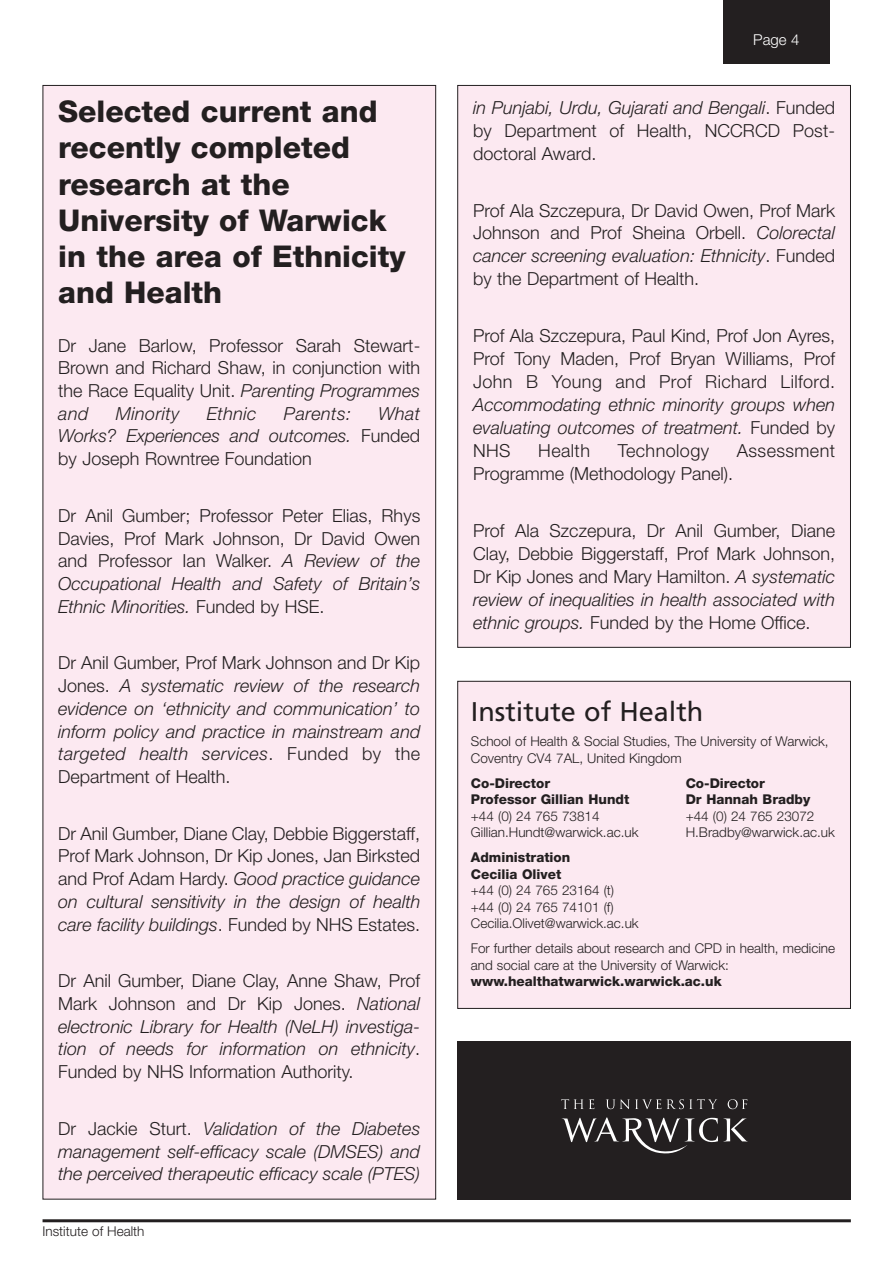
<style>
.page{position:relative;width:893px;height:1262px;background:#fff}
.page>*{position:absolute;margin:0;border:0;box-sizing:border-box;transform-origin:0 0}
.t1{font:800 30px/36.2px "Helvetica Neue";color:#231f20}
.t2{font:27px "Frutiger";color:#231f20}
.t3{font:300 18px/22.6px "Helvetica Neue";color:#231f20;text-align:justify}
.t4{font:italic 300 18px/22.6px "Helvetica Neue";color:#231f20;text-align:justify}
.t5{font:300 18px "Helvetica Neue";letter-spacing:.02em;color:#231f20}
.t6{font:italic 300 18px "Helvetica Neue";letter-spacing:.02em;color:#231f20}
.t7{font:300 15px "Helvetica Neue";color:#fff}
.t8{font:300 13.5px/16.5px "Helvetica Neue";color:#231f20}
.t9{font:800 13.5px/16.5px "Helvetica Neue";color:#231f20}
.s1{font-style:italic}
.s2{font-style:normal}
</style>
<div class="page">
<hr style="left:43px;top:1219px;width:807px;height:3px;background:#231f20">
<div style="left:723px;top:0;width:106px;height:64px;background:#231f20"></div>
<div style="left:457px;top:1040px;width:393px;height:159px;background:#231f20"></div>
<svg style="left:561px;top:1099px;width:33px;height:10px"></svg>
<svg style="left:606px;top:1099px;width:111px;height:10px"></svg>
<svg style="left:727px;top:1099px;width:20px;height:10px"></svg>
<svg style="left:561px;top:1117px;width:187px;height:37px"></svg>
<div style="left:457px;top:681px;width:393px;height:327px;background:#fce9f1"></div>
<div style="left:457px;top:681px;width:393px;height:327px;border:1px solid #231f20"></div>
<div style="left:43px;top:85px;width:392px;height:1114px;background:#fce9f1"></div>
<div style="left:457px;top:85px;width:393px;height:562px;background:#fce9f1"></div>
<h1 class="t1" style="left:58px;top:96px;width:349px">Selected current and recently completed research at the<br>University of Warwick in the area of Ethnicity and Health</h1>
<p class="t3" style="left:58px;top:335px;width:363px">Dr Jane Barlow, Professor Sarah Stewart-Brown and Richard Shaw, in conjunction with the Race Equality Unit. <span class="s1">Parenting Programmes and</span></p>
<p class="t4" style="left:58px;top:404px;width:363px;text-indent:320px">What Works? Experiences and outcomes. <span class="s2">Funded by Joseph Rowntree Foundation</span></p>
<p class="t6" style="left:116px;top:407px;width:65px">Minority</p>
<p class="t4" style="left:207px;top:404px;width:51px">Ethnic</p>
<p class="t6" style="left:284px;top:407px;width:69px">Parents:</p>
<p class="t3" style="left:58px;top:506px;width:363px">Dr Anil Gumber; Professor Peter Elias, Rhys Davies, Prof Mark Johnson, Dr David Owen and Professor Ian Walker. <span class="s1">A Review of the Occupational Health and Safety of Britain’s Ethnic Minorities.</span> Funded by HSE.</p>
<p class="t4" style="left:58px;top:653px;width:363px"><span class="s2">Dr Anil Gumber, Prof Mark Johnson and Dr Kip Jones.</span> A systematic review of the research evidence on ‘ethnicity and communication’ to inform policy and practice in mainstream and targeted health services<span class="s2">. Funded by the Department of Health.</span></p>
<p class="t3" style="left:58px;top:823px;width:363px">Dr Anil Gumber, Diane Clay, Debbie Biggerstaff, Prof Mark Johnson, Dr Kip Jones, Jan Birksted and Prof Adam Hardy. <span class="s1">Good practice guidance on cultural sensitivity in the design of health care facility buildings</span>. Funded by NHS Estates.</p>
<p class="t3" style="left:58px;top:971px;width:363px">Dr Anil Gumber, Diane Clay, Anne Shaw, Prof Mark Johnson and Dr Kip Jones. <span class="s1">National electronic Library for Health (NeLH) investiga&shy;tion of needs for information on ethnicity</span>.<br>Funded by NHS Information Authority.</p>
<p class="t4" style="left:58px;top:1118px;width:363px"><span class="s2">Dr Jackie Sturt.</span> Validation of the Diabetes management self-efficacy scale (DMSES) and the perceived therapeutic efficacy scale (PTES)</p>
<p class="t8" style="left:43px;top:1223px;width:103px">Institute of Health</p>
<p class="t7" style="left:753px;top:34px;width:48px">Page 4</p>
<p class="t3" style="left:473px;top:97px;width:363px"><span class="s1">in Punjabi, Urdu, Gujarati and Bengali</span>. Funded by Department of Health, NCCRCD Post&shy;doctoral Award.</p>
<p class="t3" style="left:473px;top:200px;width:363px">Prof Ala Szczepura, Dr David Owen, Prof Mark Johnson and Prof Sheina Orbell. <span class="s1">Colorectal cancer screening evaluation: Ethnicity</span>. Funded by the Department of Health.</p>
<p class="t3" style="left:473px;top:326px;width:363px">Prof Ala Szczepura, Paul Kind, Prof Jon Ayres, Prof Tony Maden, Prof Bryan Williams, Prof John B Young and Prof Richard Lilford.</p>
<p class="t4" style="left:473px;top:395px;width:363px">Accommodating ethnic minority groups when evaluating outcomes of treatment. <span class="s2">Funded by NHS</span></p>
<p class="t3" style="left:538px;top:441px;width:53px">Health</p>
<p class="t5" style="left:617px;top:444px;width:93px">Technology</p>
<p class="t5" style="left:736px;top:444px;width:100px">Assessment</p>
<p class="t3" style="left:473px;top:464px;width:262px">Programme (Methodology Panel).</p>
<p class="t3" style="left:473px;top:520px;width:363px">Prof Ala Szczepura, Dr Anil Gumber, Diane Clay, Debbie Biggerstaff, Prof Mark Johnson, Dr Kip Jones and Mary Hamilton. <span class="s1">A systematic review of inequalities in health associated with ethnic groups.</span> Funded by the Home Office.</p>
<h2 class="t2" style="left:471px;top:701px;width:234px">Institute of Health</h2>
<p class="t8" style="left:471px;top:734px;width:359px">School of Health &amp; Social Studies, The University of Warwick,<br>Coventry CV4 7AL, United Kingdom</p>
<p class="t9" style="left:471px;top:776px;width:81px">Co-Director</p>
<p class="t9" style="left:685px;top:776px;width:81px">Co-Director</p>
<p class="t9" style="left:471px;top:792px;width:160px">Professor Gillian Hundt</p>
<p class="t9" style="left:685px;top:792px;width:126px">Dr Hannah Bradby</p>
<p class="t8" style="left:471px;top:809px;width:130px">+44 (0) 24 765 73814</p>
<p class="t8" style="left:685px;top:809px;width:130px">+44 (0) 24 765 23072</p>
<p class="t8" style="left:471px;top:825px;width:169px">Gillian.Hundt@warwick.ac.uk</p>
<p class="t8" style="left:685px;top:825px;width:151px">H.Bradby@warwick.ac.uk</p>
<p class="t9" style="left:471px;top:850px;width:101px">Administration<br>Cecilia Olivet</p>
<p class="t8" style="left:471px;top:883px;width:169px">+44 (0) 24 765 23164 (t) +44 (0) 24 765 74101 (f)<br>Cecilia.Olivet@warwick.ac.uk</p>
<p class="t8" style="left:471px;top:941px;width:366px">For further details about research and CPD in health, medicine and social care at the University of Warwick:</p>
<p class="t9" style="left:471px;top:974px;width:252px">www.healthatwarwick.warwick.ac.uk</p>
</div>
